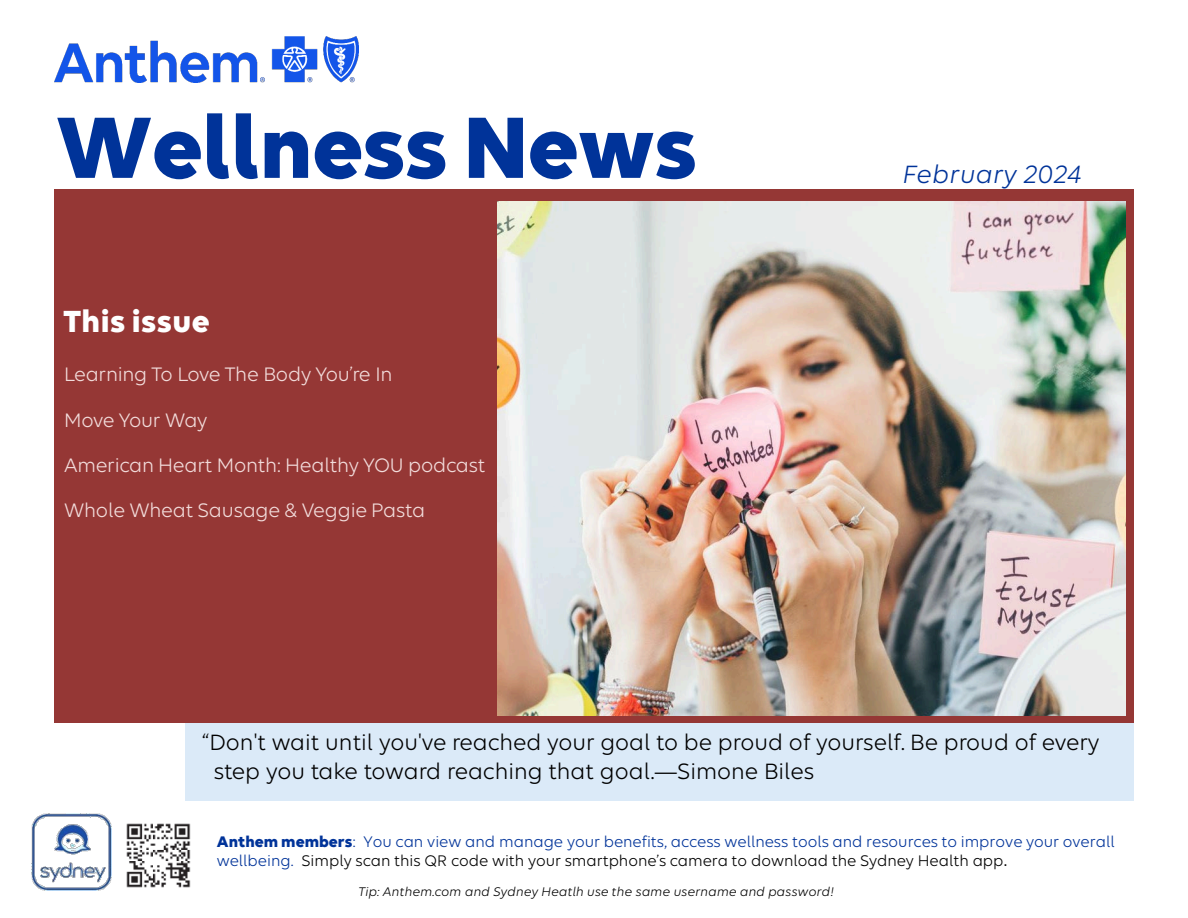
<style>
.page{position:relative;width:1188px;height:918px;background:#fff}
.page>*{position:absolute;margin:0;border:0;box-sizing:border-box;transform-origin:0 0}
.t1{font:700 93.75px "Elevance Sans";letter-spacing:-.01em;color:#039}
.t2{font:700 33px "Elevance Sans";letter-spacing:.01em;color:#fff}
.t3{font:italic 27px "Elevance Sans";letter-spacing:.005em;color:#039}
.t4{font:24px "Elevance Sans";color:#000}
.t5{font:21px "Elevance Sans";letter-spacing:-.01em;color:#f2dcdb}
.t6{font:16.5px/19.5px "Elevance Sans";color:#039}
.t7{font:italic 13.5px "Elevance Sans";color:#000}
.s1{font-weight:700}
.s2{color:#000}
.s3{font-family:"Calibri";color:#000}
</style>
<div class="page">
<div style="left:186px;top:720px;width:948px;height:80px;background:#dbeaf8"></div>
<div style="left:54px;top:189px;width:1080px;height:533px;background:#953735"></div>
<img style="left:126px;top:823px;width:65px;height:65px">
<img style="left:31px;top:813px;width:80px;height:78px">
<img style="left:54px;top:36px;width:304px;height:46px">
<img style="left:497px;top:201px;width:629px;height:514px">
<h1 class="t1" style="left:55px;top:91px;width:644px">Wellness News</h1>
<p class="t2" style="left:64px;top:301px;width:148px">This issue</p>
<p class="t5" style="left:64px;top:362px;width:330px">Learning To Love The Body You’re In</p>
<p class="t5" style="left:64px;top:407px;width:145px">Move Your Way</p>
<p class="t5" style="left:64px;top:453px;width:423px">American Heart Month: Healthy YOU podcast</p>
<p class="t5" style="left:64px;top:498px;width:363px">Whole Wheat Sausage &amp; Veggie Pasta</p>
<p class="t3" style="left:902px;top:158px;width:181px">February 2024</p>
<p class="t4" style="left:203px;top:728px;width:899px">“Don't wait until you've reached your goal to be proud of yourself. Be proud of every</p>
<p class="t4" style="left:214px;top:757px;width:602px">step you take toward reaching that goal.—Simone Biles</p>
<p class="t6" style="left:217px;top:831px;width:899px"><span class="s1">Anthem members</span>: You can view and manage your benefits, access wellness tools and resources to improve your overall wellbeing. <span class="s2">Simply scan this QR code with your smartphone’s camera to download the Sydney Health app</span><span class="s3">.</span></p>
<p class="t7" style="left:358px;top:884px;width:477px">Tip: Anthem.com and Sydney Heatlh use the same username and password!</p>
</div>
